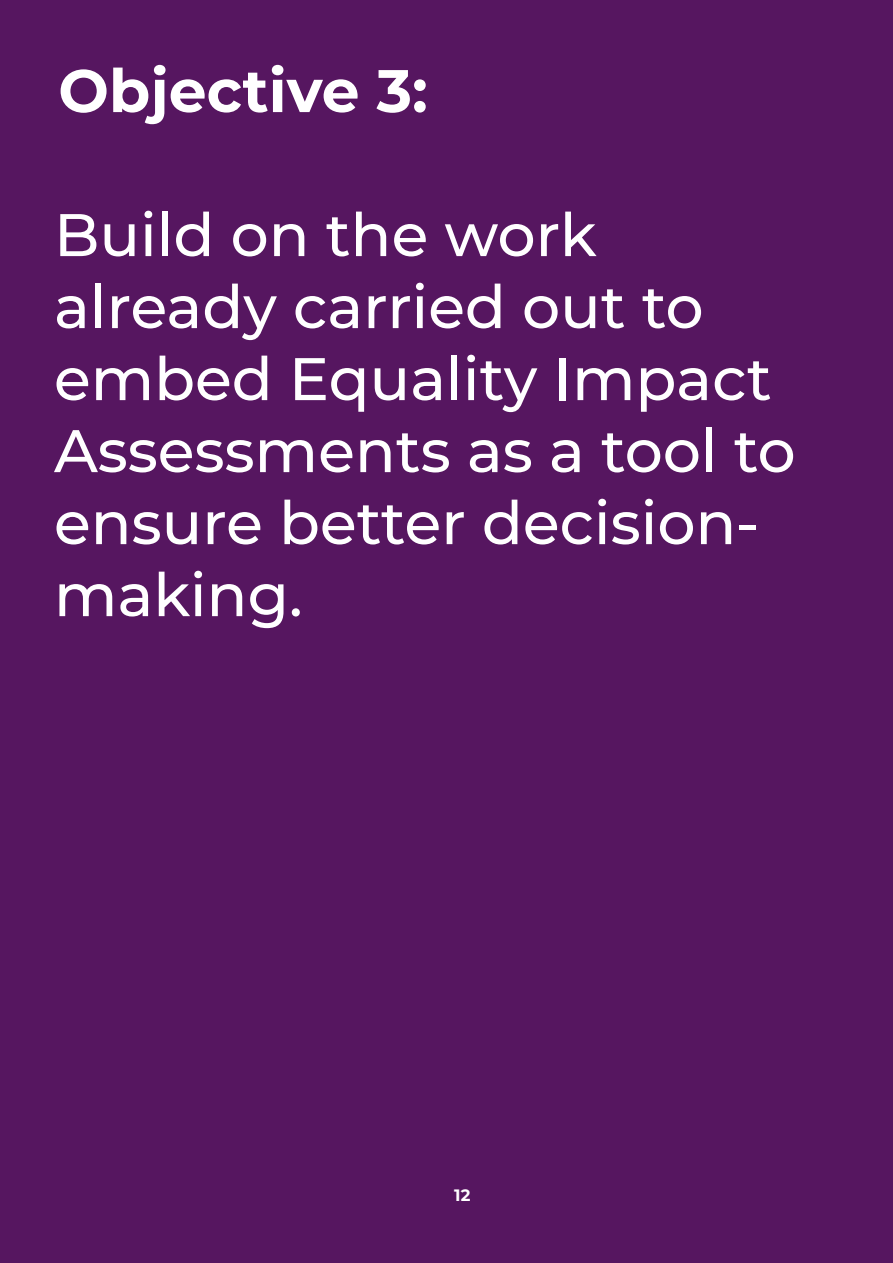
<style>
.page{position:relative;width:893px;height:1263px;background:#561660}
.page>*{position:absolute;margin:0;border:0;box-sizing:border-box;transform-origin:0 0}
.t1{font:500 60px/72px "Montserrat";color:#fff}
.t2{font:700 60px "Montserrat";color:#fff}
.t3{font:700 16.5px "Montserrat";color:#fff}
</style>
<div class="page">
<p class="t2" style="left:58px;top:48px;width:371px">Objective 3:</p>
<p class="t1" style="left:54px;top:196px;width:743px">Build on the work already carried out to embed Equality Impact<br>Assessments as a tool to ensure better decision&shy;making.</p>
<p class="t3" style="left:454px;top:1183px;width:18px">12</p>
</div>
